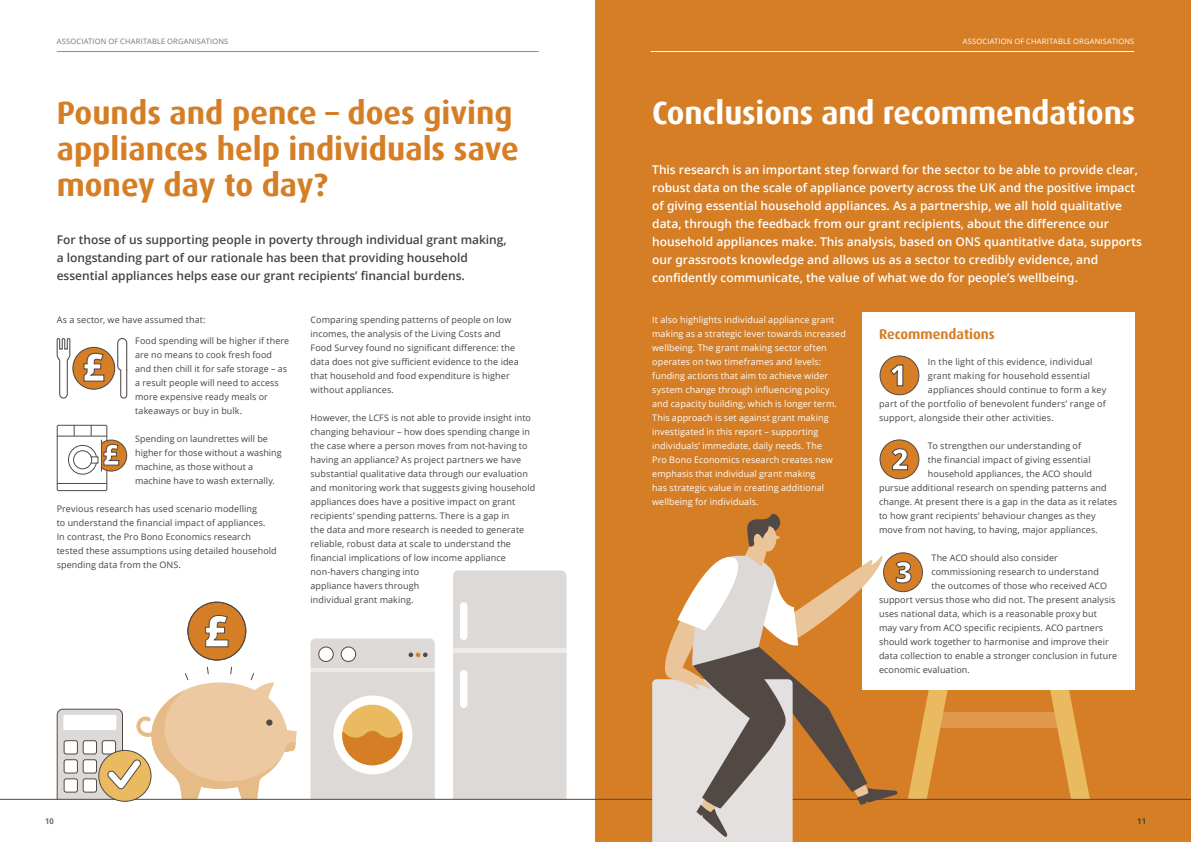
<style>
.page{position:relative;width:1191px;height:842px;background:#fff}
.page>*{position:absolute;margin:0;border:0;box-sizing:border-box;transform-origin:0 0}
.t1{font:700 32px/36px "Dax";color:#d57e26}
.t2{font:700 32px "Dax";letter-spacing:-.005em;color:#fff}
.t3{font:700 14px "Dax";color:#d57e26}
.t4{font:600 12px/18px "Open Sans";color:#fff}
.t5{font:600 12px/18px "Open Sans";color:#45443e}
.t6{font:9px/14px "Open Sans";letter-spacing:.01em;color:#45443e}
.t7{font:9px/14px "Open Sans";letter-spacing:.01em;color:#fff}
.t8{font:700 8px "Open Sans";color:#6c6d6e;scale:.95 1}
.t9{font:700 8px "Open Sans";color:#45443e}
.t10{font:7.5px "Open Sans";letter-spacing:.025em;color:#75746e}
.t11{font:7.5px "Open Sans";letter-spacing:.025em;color:#fff}
</style>
<div class="page">
<div style="left:595px;top:0;width:596px;height:842px;background:#d57e26"></div>
<div style="left:933px;top:713px;width:134px;height:15px;background:#de994e"></div>
<svg style="left:1045px;top:690px;width:44px;height:109px"></svg>
<hr style="left:57px;top:51px;width:482px;height:1px;background:#d57e26">
<hr style="left:651px;top:51px;width:483px;height:1px;background:#fff">
<div style="left:187px;top:602px;width:59px;height:58px;background:#d57e26;border:1px solid #534944;border-radius:50%"></div>
<div style="left:187px;top:602px;width:59px;height:58px;border:1px solid #534944;border-radius:50%"></div>
<svg style="left:205px;top:615px;width:24px;height:33px"></svg>
<div style="left:73px;top:347px;width:42px;height:42px;background:#d57e26;border-radius:50%"></div>
<div style="left:72px;top:347px;width:43px;height:43px;border:1px solid #534944;border-radius:50%"></div>
<svg style="left:83px;top:352px;width:22px;height:30px"></svg>
<svg style="left:117px;top:338px;width:11px;height:61px"></svg>
<svg style="left:56px;top:338px;width:15px;height:61px"></svg>
<div style="left:57px;top:425px;width:50px;height:66px;border:1px solid #534944"></div>
<svg style="left:96px;top:440px;width:31px;height:31px"></svg>
<div style="left:95px;top:439px;width:32px;height:33px;border:1px solid #534944;border-radius:50%"></div>
<hr style="left:101px;top:440px;width:1px;height:31px;background:#534944">
<hr style="left:57px;top:436px;width:50px;height:1px;background:#534944">
<hr style="left:57px;top:483px;width:50px;height:1px;background:#534944">
<svg style="left:68px;top:443px;width:52px;height:32px"></svg>
<div style="left:73px;top:450px;width:19px;height:19px;border:1px solid #534944;border-radius:50%"></div>
<div style="left:91px;top:456px;width:7px;height:8px;border:1px solid #534944"></div>
<div style="left:453px;top:570px;width:113px;height:229px;background:#dcd9d7"></div>
<div style="left:460px;top:602px;width:7px;height:38px;background:#fff;border-radius:4px"></div>
<div style="left:460px;top:670px;width:7px;height:38px;background:#fff;border-radius:4px"></div>
<svg style="left:453px;top:649px;width:114px;height:4px"></svg>
<svg style="left:310px;top:638px;width:125px;height:161px;background:#e0d4c6"></svg>
<hr style="left:0;top:799px;width:1191px;height:1px;background:#534944">
<div style="left:862px;top:313px;width:272px;height:377px;background:#fff"></div>
<svg style="left:56px;top:666px;width:241px;height:134px"></svg>
<div style="left:880px;top:356px;width:39px;height:39px;background:#d57e26;border-radius:50%"></div>
<div style="left:879px;top:355px;width:40px;height:40px;border:1px solid #534944;border-radius:50%"></div>
<svg style="left:890px;top:364px;width:14px;height:23px"></svg>
<div style="left:880px;top:440px;width:39px;height:39px;background:#d57e26;border-radius:50%"></div>
<div style="left:879px;top:439px;width:40px;height:40px;border:1px solid #534944;border-radius:50%"></div>
<svg style="left:891px;top:448px;width:17px;height:23px"></svg>
<svg style="left:652px;top:513px;width:300px;height:329px"></svg>
<p class="t10" style="left:57px;top:36px;width:173px">ASSOCIATION OF CHARITABLE ORGANISATIONS</p>
<p class="t11" style="left:962px;top:36px;width:173px">ASSOCIATION OF CHARITABLE ORGANISATIONS</p>
<h1 class="t1" style="left:57px;top:95px;width:457px">Pounds and pence – does giving</h1>
<h1 class="t2" style="left:652px;top:95px;width:484px">Conclusions and recommendations</h1>
<h1 class="t1" style="left:57px;top:131px;width:463px">appliances help individuals save money day to day?</h1>
<p class="t4" style="left:652px;top:160px;width:491px">This research is an important step forward for the sector to be able to provide clear, robust data on the scale of appliance poverty across the UK and the positive impact of giving essential household appliances. As a partnership, we all hold qualitative data, through the feedback from our grant recipients, about the difference our household appliances make. This analysis, based on ONS quantitative data, supports our grassroots knowledge and allows us as a sector to credibly evidence, and confidently communicate, the value of what we do for people’s wellbeing.</p>
<h3 class="t5" style="left:57px;top:231px;width:451px">For those of us supporting people in poverty through individual grant making, a longstanding part of our rationale has been that providing household essential appliances helps ease our grant recipients’ financial burdens.</h3>
<p class="t6" style="left:310px;top:313px;width:210px">Comparing spending patterns of people on low incomes, the analysis of the Living Costs and Food Survey found no significant difference: the data does not give sufficient evidence to the idea that household and food expenditure is higher without appliances.</p>
<p class="t6" style="left:310px;top:411px;width:226px">However, the LCFS is not able to provide insight into changing behaviour – how does spending change in the case where a person moves from not-having to having an appliance? As project partners we have substantial qualitative data through our evaluation and monitoring work that suggests giving household appliances does have a positive impact on grant recipients’ spending patterns. There is a gap in<br>the data and more research is needed to generate reliable, robust data at scale to understand the financial implications of low income appliance non-havers changing into<br>appliance havers through<br>individual grant making.</p>
<p class="t6" style="left:57px;top:313px;width:150px">As a sector, we have assumed that:</p>
<p class="t6" style="left:135px;top:334px;width:155px">Food spending will be higher if there are no means to cook fresh food and then chill it for safe storage – as a result people will need to access more expensive ready meals or takeaways or buy in bulk.</p>
<p class="t6" style="left:135px;top:432px;width:148px">Spending on laundrettes will be higher for those without a washing machine, as those without a machine have to wash externally.</p>
<p class="t6" style="left:57px;top:502px;width:222px">Previous research has used scenario modelling<br>to understand the financial impact of appliances.<br>In contrast, the Pro Bono Economics research tested these assumptions using detailed household spending data from the ONS.</p>
<p class="t7" style="left:652px;top:313px;width:195px">It also highlights individual appliance grant making as a strategic lever towards increased wellbeing. The grant making sector often operates on two timeframes and levels: funding actions that aim to achieve wider system change through influencing policy and capacity building, which is longer term.<br>This approach is set against grant making investigated in this report – supporting individuals’ immediate, daily needs. The<br>Pro Bono Economics research creates new emphasis that individual grant making<br>has strategic value in creating additional wellbeing for individuals.</p>
<h2 class="t3" style="left:879px;top:326px;width:117px">Recommendations</h2>
<p class="t6" style="left:928px;top:355px;width:166px">In the light of this evidence, individual</p>
<p class="t6" style="left:928px;top:369px;width:164px">grant making for household essential</p>
<p class="t6" style="left:928px;top:383px;width:180px">appliances should continue to form a key</p>
<p class="t6" style="left:879px;top:397px;width:228px">part of the portfolio of benevolent funders’ range of</p>
<p class="t6" style="left:879px;top:411px;width:176px">support, alongside their other activities.</p>
<p class="t6" style="left:928px;top:439px;width:155px">To strengthen our understanding of</p>
<p class="t6" style="left:928px;top:453px;width:164px">the financial impact of giving essential</p>
<p class="t6" style="left:928px;top:467px;width:166px">household appliances, the ACO should</p>
<p class="t6" style="left:879px;top:481px;width:229px">pursue additional research on spending patterns and</p>
<p class="t6" style="left:879px;top:495px;width:240px">change. At present there is a gap in the data as it relates</p>
<p class="t6" style="left:879px;top:509px;width:218px">to how grant recipients’ behaviour changes as they</p>
<p class="t6" style="left:879px;top:523px;width:220px">move from not having, to having, major appliances.</p>
<p class="t6" style="left:931px;top:551px;width:128px">The ACO should also consider</p>
<p class="t6" style="left:931px;top:565px;width:169px">commissioning research to understand</p>
<p class="t6" style="left:931px;top:579px;width:177px">the outcomes of those who received ACO</p>
<p class="t6" style="left:879px;top:593px;width:238px">support versus those who did not. The present analysis</p>
<p class="t6" style="left:879px;top:607px;width:219px">uses national data, which is a reasonable proxy but</p>
<p class="t6" style="left:879px;top:621px;width:226px">may vary from ACO specific recipients. ACO partners</p>
<p class="t6" style="left:879px;top:635px;width:231px">should work together to harmonise and improve their</p>
<p class="t6" style="left:879px;top:649px;width:240px">data collection to enable a stronger conclusion in future</p>
<p class="t6" style="left:879px;top:663px;width:92px">economic evaluation.</p>
<p class="t8" style="left:45px;top:815px;width:11px">10</p>
<p class="t9" style="left:1137px;top:815px;width:11px">11</p>
</div>
